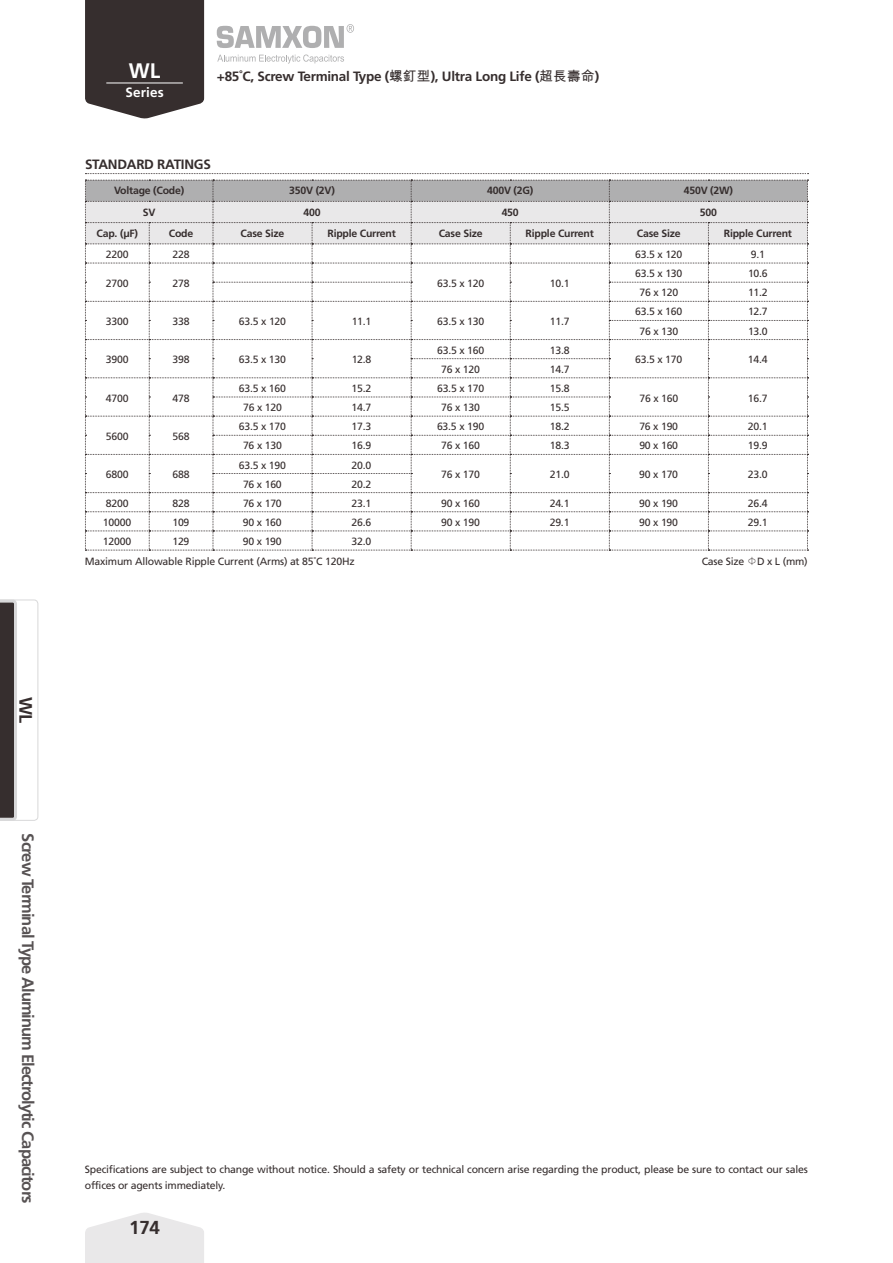
<style>
.page{position:relative;width:893px;height:1263px;background:#fff}
.page>*{position:absolute;margin:0;border:0;box-sizing:border-box;transform-origin:0 0}
.t1{font:700 21px "Frutiger LT Std";color:#fff}
.t2{font:700 18.75px "Frutiger LT Std";color:#362e2e}
.t3{font:700 18px "Frutiger LT Std";color:#362e2e}
.t4{font:700 16.5px "Frutiger LT Std";letter-spacing:-.055em;color:#575253}
.t5{font:700 13.5px "Frutiger LT Std";letter-spacing:-.02em;color:#362e2e}
.t6{font:700 13.5px "Frutiger LT Std";letter-spacing:.01em;color:#fff}
.t7{font:10.5px/19.6px "Frutiger LT Std";letter-spacing:-.02em;color:#362e2e}
.t8{font:700 10.5px "Frutiger LT Std";letter-spacing:-.02em;color:#362e2e}
.s1{font-family:"M Hei HK Bold B5 pc H";font-weight:400}
.s2{font-family:"M Hei HK Light B5 pc H"}
</style>
<div class="page">
<svg style="left:85px;top:0;width:119px;height:119px;background:#443d3d"></svg>
<svg style="left:85px;top:1213px;width:119px;height:50px"></svg>
<hr style="left:106px;top:83px;width:77px;height:1px;background:#fff">
<svg style="left:217px;top:55px;width:127px;height:9px"></svg>
<svg style="left:217px;top:24px;width:137px;height:24px"></svg>
<svg style="left:0;top:600px;width:38px;height:221px"></svg>
<svg style="left:85px;top:173px;width:723px;height:1px"></svg>
<svg style="left:85px;top:180px;width:723px;height:371px"></svg>
<h1 class="t1" style="left:129px;top:63px;width:33px">WL</h1>
<p class="t6" style="left:125px;top:87px;width:40px">Series</p>
<p class="t5" style="left:217px;top:71px;width:384px">+85˚C, Screw Terminal Type (<span class="s1">螺釘型</span>), Ultra Long Life (<span class="s1">超長壽命</span>)</p>
<p class="t5" style="left:85px;top:159px;width:127px">STANDARD RATINGS</p>
<p class="t8" style="left:114px;top:186px;width:72px">Voltage (Code)</p>
<p class="t8" style="left:289px;top:186px;width:47px">350V (2V)</p>
<p class="t8" style="left:487px;top:186px;width:48px">400V (2G)</p>
<p class="t8" style="left:684px;top:186px;width:51px">450V (2W)</p>
<p class="t8" style="left:143px;top:208px;width:14px">SV</p>
<p class="t8" style="left:304px;top:208px;width:19px">400</p>
<p class="t8" style="left:502px;top:208px;width:19px">450</p>
<p class="t8" style="left:700px;top:208px;width:19px">500</p>
<p class="t8" style="left:97px;top:229px;width:43px">Cap. (μF)</p>
<p class="t8" style="left:169px;top:229px;width:26px">Code</p>
<p class="t8" style="left:241px;top:229px;width:45px">Case Size</p>
<p class="t8" style="left:327px;top:229px;width:70px">Ripple Current</p>
<p class="t8" style="left:439px;top:229px;width:45px">Case Size</p>
<p class="t8" style="left:526px;top:229px;width:70px">Ripple Current</p>
<p class="t8" style="left:637px;top:229px;width:45px">Case Size</p>
<p class="t8" style="left:724px;top:229px;width:70px">Ripple Current</p>
<p class="t7" style="left:106px;top:245px;width:24px">2200</p>
<p class="t7" style="left:173px;top:245px;width:19px">228</p>
<p class="t7" style="left:635px;top:245px;width:49px">63.5 x 120</p>
<p class="t7" style="left:751px;top:245px;width:16px">9.1</p>
<p class="t7" style="left:106px;top:274px;width:24px">2700</p>
<p class="t7" style="left:173px;top:274px;width:19px">278</p>
<p class="t7" style="left:437px;top:274px;width:49px">63.5 x 120</p>
<p class="t7" style="left:550px;top:274px;width:21px">10.1</p>
<p class="t7" style="left:635px;top:265px;width:49px">63.5 x 130</p>
<p class="t7" style="left:748px;top:265px;width:21px">10.6</p>
<p class="t7" style="left:639px;top:284px;width:40px">76 x 120</p>
<p class="t7" style="left:748px;top:284px;width:21px">11.2</p>
<p class="t7" style="left:106px;top:312px;width:24px">3300</p>
<p class="t7" style="left:173px;top:312px;width:19px">338</p>
<p class="t7" style="left:239px;top:312px;width:49px">63.5 x 120</p>
<p class="t7" style="left:352px;top:312px;width:21px">11.1</p>
<p class="t7" style="left:437px;top:312px;width:49px">63.5 x 130</p>
<p class="t7" style="left:550px;top:312px;width:21px">11.7</p>
<p class="t7" style="left:106px;top:351px;width:24px">3900</p>
<p class="t7" style="left:173px;top:351px;width:19px">398</p>
<p class="t7" style="left:239px;top:351px;width:49px">63.5 x 130</p>
<p class="t7" style="left:352px;top:351px;width:21px">12.8</p>
<p class="t7" style="left:437px;top:341px;width:49px">63.5 x 160</p>
<p class="t7" style="left:550px;top:341px;width:21px">13.8</p>
<p class="t7" style="left:441px;top:360px;width:40px">76 x 120</p>
<p class="t7" style="left:550px;top:360px;width:21px">14.7</p>
<p class="t7" style="left:106px;top:389px;width:24px">4700</p>
<p class="t7" style="left:172px;top:389px;width:19px">478</p>
<p class="t7" style="left:239px;top:379px;width:49px">63.5 x 160</p>
<p class="t7" style="left:352px;top:379px;width:21px">15.2</p>
<p class="t7" style="left:437px;top:379px;width:49px">63.5 x 170</p>
<p class="t7" style="left:550px;top:379px;width:21px">15.8</p>
<p class="t7" style="left:243px;top:398px;width:40px">76 x 120</p>
<p class="t7" style="left:352px;top:398px;width:21px">14.7</p>
<p class="t7" style="left:441px;top:398px;width:40px">76 x 130</p>
<p class="t7" style="left:550px;top:398px;width:21px">15.5</p>
<p class="t7" style="left:635px;top:303px;width:49px">63.5 x 160</p>
<p class="t7" style="left:748px;top:303px;width:21px">12.7</p>
<p class="t7" style="left:639px;top:322px;width:40px">76 x 130</p>
<p class="t7" style="left:748px;top:322px;width:21px">13.0</p>
<p class="t7" style="left:635px;top:351px;width:49px">63.5 x 170</p>
<p class="t7" style="left:748px;top:351px;width:21px">14.4</p>
<p class="t7" style="left:639px;top:389px;width:40px">76 x 160</p>
<p class="t7" style="left:748px;top:389px;width:21px">16.7</p>
<p class="t7" style="left:106px;top:427px;width:24px">5600</p>
<p class="t7" style="left:172px;top:427px;width:19px">568</p>
<p class="t7" style="left:106px;top:465px;width:24px">6800</p>
<p class="t7" style="left:172px;top:465px;width:19px">688</p>
<p class="t7" style="left:239px;top:418px;width:49px">63.5 x 170</p>
<p class="t7" style="left:352px;top:418px;width:21px">17.3</p>
<p class="t7" style="left:437px;top:418px;width:49px">63.5 x 190</p>
<p class="t7" style="left:550px;top:418px;width:21px">18.2</p>
<p class="t7" style="left:639px;top:418px;width:40px">76 x 190</p>
<p class="t7" style="left:748px;top:418px;width:21px">20.1</p>
<p class="t7" style="left:243px;top:437px;width:40px">76 x 130</p>
<p class="t7" style="left:352px;top:437px;width:21px">16.9</p>
<p class="t7" style="left:441px;top:437px;width:40px">76 x 160</p>
<p class="t7" style="left:550px;top:437px;width:21px">18.3</p>
<p class="t7" style="left:639px;top:437px;width:40px">90 x 160</p>
<p class="t7" style="left:748px;top:437px;width:21px">19.9</p>
<p class="t7" style="left:239px;top:456px;width:49px">63.5 x 190</p>
<p class="t7" style="left:352px;top:456px;width:21px">20.0</p>
<p class="t7" style="left:243px;top:475px;width:40px">76 x 160</p>
<p class="t7" style="left:352px;top:475px;width:21px">20.2</p>
<p class="t7" style="left:441px;top:465px;width:40px">76 x 170</p>
<p class="t7" style="left:550px;top:465px;width:21px">21.0</p>
<p class="t7" style="left:639px;top:465px;width:40px">90 x 170</p>
<p class="t7" style="left:748px;top:465px;width:21px">23.0</p>
<p class="t7" style="left:106px;top:494px;width:24px">8200</p>
<p class="t7" style="left:172px;top:494px;width:19px">828</p>
<p class="t7" style="left:243px;top:494px;width:40px">76 x 170</p>
<p class="t7" style="left:352px;top:494px;width:21px">23.1</p>
<p class="t7" style="left:441px;top:494px;width:40px">90 x 160</p>
<p class="t7" style="left:550px;top:494px;width:21px">24.1</p>
<p class="t7" style="left:639px;top:494px;width:40px">90 x 190</p>
<p class="t7" style="left:748px;top:494px;width:21px">26.4</p>
<p class="t7" style="left:103px;top:513px;width:30px">10000</p>
<p class="t7" style="left:172px;top:513px;width:19px">109</p>
<p class="t7" style="left:243px;top:513px;width:40px">90 x 160</p>
<p class="t7" style="left:352px;top:513px;width:21px">26.6</p>
<p class="t7" style="left:441px;top:513px;width:40px">90 x 190</p>
<p class="t7" style="left:550px;top:513px;width:21px">29.1</p>
<p class="t7" style="left:639px;top:513px;width:40px">90 x 190</p>
<p class="t7" style="left:748px;top:513px;width:21px">29.1</p>
<p class="t7" style="left:103px;top:532px;width:30px">12000</p>
<p class="t7" style="left:172px;top:532px;width:19px">129</p>
<p class="t7" style="left:243px;top:532px;width:40px">90 x 190</p>
<p class="t7" style="left:85px;top:532px;width:288px;text-indent:267px">32.0<br>Maximum Allowable Ripple Current (Arms) at 85˚C 120Hz</p>
<p class="t7" style="left:702px;top:552px;width:108px">Case Size <span class="s2">Φ</span>D x L (mm)</p>
<h3 class="t3" style="left:33px;top:697px;width:28px;rotate:90deg">WL</h3>
<h3 class="t4" style="left:35px;top:833px;width:371px;rotate:90deg">Screw Terminal Type Aluminum Electrolytic Capacitors</h3>
<p class="t7" style="left:85px;top:1161px;width:724px;line-height:16.5px">Specifications are subject to change without notice. Should a safety or technical concern arise regarding the product, please be sure to contact our sales offices or agents immediately.</p>
<h2 class="t2" style="left:129px;top:1220px;width:32px">174</h2>
</div>
